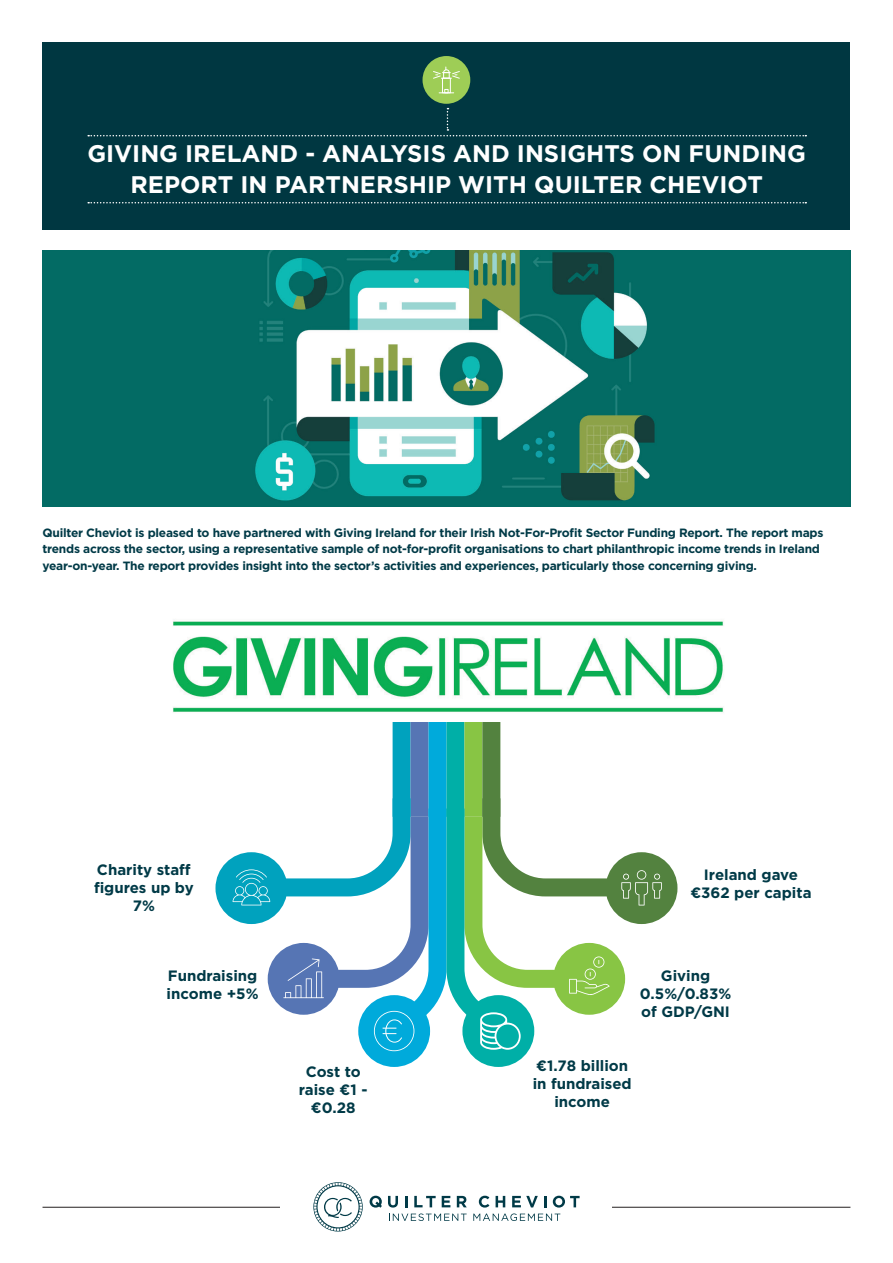
<style>
.page{position:relative;width:893px;height:1263px;background:#fff}
.page>*{position:absolute;margin:0;border:0;box-sizing:border-box;transform-origin:0 0}
.t1{font:700 24px/31.5px "Gotham";color:#fff;text-align:center}
.t2{font:700 15px/18px "Gotham";color:#003a47;text-align:center}
.t3{font:700 12px/16.5px "Gotham";letter-spacing:-.02em;color:#003a47}
</style>
<div class="page">
<img style="left:43px;top:251px;width:807px;height:255px">
<hr style="left:43px;top:1207px;width:807px;height:1px;background:#231f20">
<div style="left:281px;top:1182px;width:331px;height:49px;background:#fff"></div>
<svg style="left:370px;top:1196px;width:12px;height:12px"></svg>
<svg style="left:388px;top:1196px;width:10px;height:11px"></svg>
<svg style="left:405px;top:1196px;width:2px;height:11px"></svg>
<svg style="left:414px;top:1196px;width:22px;height:11px"></svg>
<svg style="left:442px;top:1196px;width:8px;height:11px"></svg>
<svg style="left:457px;top:1196px;width:10px;height:11px"></svg>
<svg style="left:479px;top:1196px;width:10px;height:11px"></svg>
<svg style="left:496px;top:1196px;width:9px;height:11px"></svg>
<svg style="left:512px;top:1196px;width:26px;height:11px"></svg>
<svg style="left:544px;top:1196px;width:2px;height:11px"></svg>
<svg style="left:553px;top:1196px;width:27px;height:11px"></svg>
<svg style="left:389px;top:1213px;width:78px;height:8px"></svg>
<svg style="left:473px;top:1213px;width:87px;height:8px"></svg>
<svg style="left:313px;top:1182px;width:50px;height:49px"></svg>
<div style="left:43px;top:43px;width:807px;height:187px;background:#003741"></div>
<svg style="left:88px;top:202px;width:718px;height:1px"></svg>
<svg style="left:88px;top:108px;width:718px;height:28px"></svg>
<div style="left:422px;top:56px;width:48px;height:48px;background:#9ecd56;border-radius:50%"></div>
<div style="left:442px;top:78px;width:9px;height:15px;border:1px solid #fff"></div>
<svg style="left:439px;top:89px;width:15px;height:5px"></svg>
<svg style="left:433px;top:67px;width:27px;height:12px"></svg>
<div style="left:215px;top:852px;width:72px;height:72px;background:#00a2be;border-radius:50%"></div>
<div style="left:606px;top:852px;width:71px;height:72px;background:#53823f;border-radius:50%"></div>
<div style="left:358px;top:995px;width:72px;height:72px;background:#00aadb;border-radius:50%"></div>
<div style="left:462px;top:995px;width:72px;height:72px;background:#00afa7;border-radius:50%"></div>
<div style="left:393px;top:640px;width:18px;height:177px;background:#00a2be"></div>
<div style="left:411px;top:640px;width:18px;height:177px;background:#5675b4"></div>
<div style="left:428px;top:640px;width:18px;height:177px;background:#00aadb"></div>
<div style="left:446px;top:640px;width:18px;height:177px;background:#00afa7"></div>
<div style="left:464px;top:640px;width:18px;height:177px;background:#88c544"></div>
<div style="left:482px;top:640px;width:18px;height:177px;background:#53823f"></div>
<svg style="left:233px;top:780px;width:429px;height:271px"></svg>
<div style="left:162px;top:613px;width:569px;height:109px;background:#fff"></div>
<img style="left:173px;top:621px;width:551px;height:92px">
<h1 class="t1" style="left:87px;top:138px;width:720px">GIVING IRELAND - ANALYSIS AND INSIGHTS ON FUNDING<br>REPORT IN PARTNERSHIP WITH QUILTER CHEVIOT</h1>
<p class="t3" style="left:43px;top:524px;width:782px">Quilter Cheviot is pleased to have partnered with Giving Ireland for their Irish Not-For-Profit Sector Funding Report. The report maps trends across the sector, using a representative sample of not-for-profit organisations to chart philanthropic income trends in Ireland year-on-year. The report provides insight into the sector’s activities and experiences, particularly those concerning giving.</p>
<p class="t2" style="left:94px;top:861px;width:101px">Charity staff figures up by<br>7%</p>
<p class="t2" style="left:167px;top:966px;width:94px;text-align:left">Fundraising income +5%</p>
<p class="t2" style="left:299px;top:1063px;width:70px">Cost to raise €1 - €0.28</p>
<p class="t2" style="left:690px;top:866px;width:123px">Ireland gave €362 per capita</p>
<p class="t2" style="left:640px;top:966px;width:93px">Giving<br>0.5%/0.83% of GDP/GNI</p>
<p class="t2" style="left:533px;top:1056px;width:101px">€1.78 billion in fundraised income</p>
</div>
